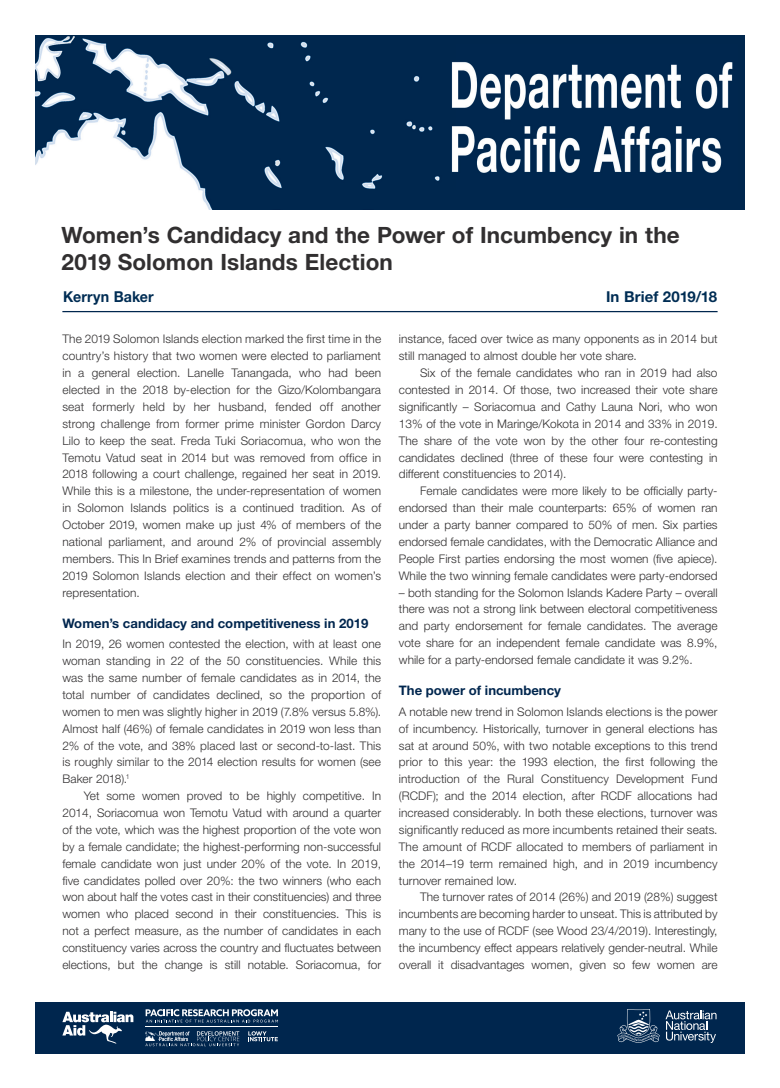
<style>
.page{position:relative;width:780px;height:1088px;background:#fff}
.page>*{position:absolute;margin:0;border:0;box-sizing:border-box;transform-origin:0 0}
.t1{font:700 22.5px/27px "Helvetica Neue LT Std";letter-spacing:.005em;color:#312f30}
.In_Brief_title{font:700 15px "Helvetica Neue LT Std";letter-spacing:.005em;color:#002d54}
.Author{font:700 15px "Helvetica Neue LT Std";letter-spacing:.005em;color:#002d54;scale:.95 1}
.Heading_1{font:700 13.12px "Helvetica Neue LT Std";color:#00264e}
.PARA_2{font:300 11.88px/16.9px "Helvetica Neue LT Std";color:#312f30;text-align:justify}
.PARA_1{font:300 11.88px/16.9px "Helvetica Neue LT Std";letter-spacing:.01em;color:#312f30;text-align:justify}
</style>
<div class="page">
<div style="left:35px;top:1002px;width:709px;height:51px;background:#00264e"></div>
<svg style="left:665px;top:1010px;width:51px;height:33px"></svg>
<svg style="left:617px;top:1009px;width:42px;height:34px"></svg>
<hr style="left:62px;top:311px;width:655px;height:1px;background:#00264e">
<img style="left:35px;top:36px;width:709px;height:173px">
<svg style="left:62px;top:1012px;width:71px;height:31px"></svg>
<svg style="left:248px;top:1031px;width:30px;height:10px"></svg>
<svg style="left:146px;top:1009px;width:132px;height:13px"></svg>
<hr style="left:146px;top:1026px;width:132px;height:1px;background:#fff">
<svg style="left:145px;top:1031px;width:94px;height:15px"></svg>
<p class="t1" style="left:61px;top:220px;width:619px">Women’s Candidacy and the Power of Incumbency in the<br>2019 Solomon Islands Election</p>
<p class="Author" style="left:63px;top:287px;width:97px">Kerryn Baker</p>
<p class="PARA_1" style="left:62px;top:330px;width:320px">The 2019 Solomon Islands election marked the first time in the country’s history that two women were elected to parliament in a general election. Lanelle Tanangada, who had been elected in the 2018 by-election for the Gizo/Kolombangara seat formerly held by her husband, fended off another strong challenge from former prime minister Gordon Darcy Lilo to keep the seat. Freda Tuki Soriacomua, who won the Temotu Vatud seat in 2014 but was removed from office in 2018 following a court challenge, regained her seat in 2019.<br>While this is a milestone, the under-representation of women in Solomon Islands politics is a continued tradition. As of October 2019, women make up just 4% of members of the national parliament, and around 2% of provincial assembly members. This In Brief examines trends and patterns from the 2019 Solomon Islands election and their effect on women’s representation.</p>
<p class="Heading_1" style="left:62px;top:615px;width:307px">Women’s candidacy and competitiveness in 2019</p>
<p class="PARA_1" style="left:62px;top:635px;width:320px">In 2019, 26 women contested the election, with at least one woman standing in 22 of the 50 constituencies. While this was the same number of female candidates as in 2014, the total number of candidates declined, so the proportion of women to men was slightly higher in 2019 (7.8% versus 5.8%).<br>Almost half (46%) of female candidates in 2019 won less than 2% of the vote, and 38% placed last or second-to-last. This is roughly similar to the 2014 election results for women (see Baker 2018).<sup>1</sup></p>
<p class="PARA_2" style="left:62px;top:787px;width:320px;text-indent:21px">Yet some women proved to be highly competitive. In 2014, Soriacomua won Temotu Vatud with around a quarter of the vote, which was the highest proportion of the vote won by a female candidate; the highest-performing non-successful female candidate won just under 20% of the vote. In 2019, five candidates polled over 20%: the two winners (who each won about half the votes cast in their constituencies) and three women who placed second in their constituencies. This is not a perfect measure, as the number of candidates in each constituency varies across the country and fluctuates between elections, but the change is still notable. Soriacomua, for</p>
<p class="In_Brief_title" style="left:606px;top:287px;width:113px">In Brief 2019/18</p>
<p class="PARA_2" style="left:399px;top:330px;width:320px">instance, faced over twice as many opponents as in 2014 but still managed to almost double her vote share.</p>
<p class="PARA_2" style="left:399px;top:364px;width:320px;text-indent:21px">Six of the female candidates who ran in 2019 had also contested in 2014. Of those, two increased their vote share significantly – Soriacomua and Cathy Launa Nori, who won 13% of the vote in Maringe/Kokota in 2014 and 33% in 2019.<br>The share of the vote won by the other four re-contesting candidates declined (three of these four were contesting in different constituencies to 2014).</p>
<p class="PARA_2" style="left:399px;top:482px;width:320px;text-indent:21px">Female candidates were more likely to be officially party&shy;endorsed than their male counterparts: 65% of women ran under a party banner compared to 50% of men. Six parties endorsed female candidates, with the Democratic Alliance and People First parties endorsing the most women (five apiece).<br>While the two winning female candidates were party-endorsed</p>
<p class="PARA_2" style="left:399px;top:584px;width:320px">– both standing for the Solomon Islands Kadere Party – overall there was not a strong link between electoral competitiveness and party endorsement for female candidates. The average vote share for an independent female candidate was 8.9%, while for a party-endorsed female candidate it was 9.2%.</p>
<p class="Heading_1" style="left:399px;top:682px;width:164px">The power of incumbency</p>
<p class="PARA_1" style="left:399px;top:703px;width:320px">A notable new trend in Solomon Islands elections is the power of incumbency. Historically, turnover in general elections has sat at around 50%, with two notable exceptions to this trend prior to this year: the 1993 election, the first following the introduction of the Rural Constituency Development Fund (RCDF); and the 2014 election, after RCDF allocations had increased considerably. In both these elections, turnover was significantly reduced as more incumbents retained their seats.<br>The amount of RCDF allocated to members of parliament in the 2014–19 term remained high, and in 2019 incumbency turnover remained low.</p>
<p class="PARA_2" style="left:399px;top:888px;width:320px;text-indent:21px">The turnover rates of 2014 (26%) and 2019 (28%) suggest incumbents are becoming harder to unseat. This is attributed by many to the use of RCDF (see Wood 23/4/2019). Interestingly, the incumbency effect appears relatively gender-neutral. While overall it disadvantages women, given so few women are</p>
</div>
